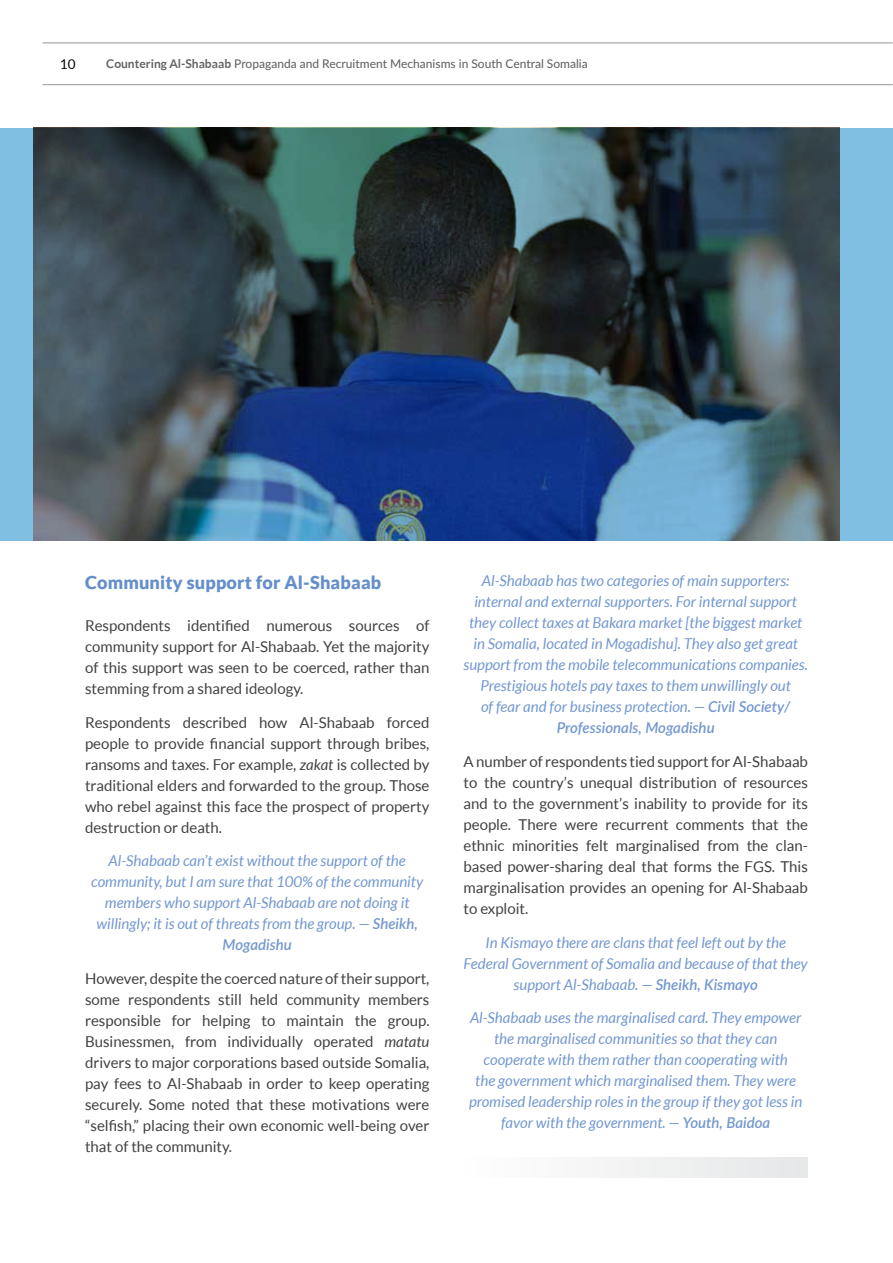
<style>
.page{position:relative;width:893px;height:1263px;background:#fff}
.page>*{position:absolute;margin:0;border:0;box-sizing:border-box;transform-origin:0 0}
.t1{font:900 18px "Lato";letter-spacing:.01em;color:#658fca}
.t2{font:15px/21px "Lato";color:#414042;text-align:justify}
.t3{font:italic 15px/21px "Lato";color:#7397cf;text-align:center}
.t4{font:13.5px "Lato";color:#000}
.t5{font:500 12px "Lato";color:#636466}
.s1{font-weight:700}
.s2{font-style:italic}
.s3{font-weight:600}
</style>
<div class="page">
<hr style="left:43px;top:43px;width:850px;height:1px;background:#939598">
<hr style="left:43px;top:84px;width:850px;height:1px;background:#939598">
<img style="left:1px;top:128px;width:892px;height:412px">
<div style="left:463px;top:1158px;width:345px;height:20px;background:#f2f2f3"></div>
<p class="t4" style="left:60px;top:57px;width:17px">10</p>
<p class="t5" style="left:106px;top:55px;width:483px"><span class="s1">Countering Al-Shabaab</span> Propaganda and Recruitment Mechanisms in South Central Somalia</p>
<p class="t1" style="left:85px;top:571px;width:298px">Community support for Al-Shabaab</p>
<p class="t2" style="left:85px;top:615px;width:346px">Respondents identified numerous sources of community support for Al-Shabaab. Yet the majority of this support was seen to be coerced, rather than stemming from a shared ideology.</p>
<p class="t2" style="left:85px;top:711px;width:346px">Respondents described how Al-Shabaab forced people to provide financial support through bribes, ransoms and taxes. For example, <span class="s2">zakat</span> is collected by traditional elders and forwarded to the group. Those who rebel against this face the prospect of property destruction or death.</p>
<p class="t3" style="left:91px;top:851px;width:333px">Al-Shabaab can’t exist without the support of the community, but I am sure that 100% of the community members who support Al-Shabaab are not doing it willingly; it is out of threats from the group. — <span class="s3">Sheikh, Mogadishu</span></p>
<p class="t2" style="left:85px;top:968px;width:346px">However, despite the coerced nature of their support, some respondents still held community members responsible for helping to maintain the group.<br>Businessmen, from individually operated <span class="s2">matatu </span>drivers to major corporations based outside Somalia, pay fees to Al-Shabaab in order to keep operating securely. Some noted that these motivations were “selfish,” placing their own economic well-being over that of the community.</p>
<p class="t3" style="left:463px;top:571px;width:346px">Al-Shabaab has two categories of main supporters: internal and external supporters. For internal support they collect taxes at Bakara market [the biggest market in Somalia, located in Mogadishu]. They also get great support from the mobile telecommunications companies.<br>Prestigious hotels pay taxes to them unwillingly out<br>of fear and for business protection. — <span class="s3">Civil Society/ Professionals, Mogadishu</span></p>
<p class="t2" style="left:463px;top:751px;width:346px">A number of respondents tied support for Al-Shabaab to the country’s unequal distribution of resources and to the government’s inability to provide for its people. There were recurrent comments that the ethnic minorities felt marginalised from the clan&shy;based power-sharing deal that forms the FGS. This marginalisation provides an opening for Al-Shabaab to exploit.</p>
<p class="t3" style="left:464px;top:932px;width:346px">In Kismayo there are clans that feel left out by the<br>Federal Government of Somalia and because of that they support Al-Shabaab. — <span class="s3">Sheikh, Kismayo</span></p>
<p class="t3" style="left:469px;top:1008px;width:335px">Al-Shabaab uses the marginalised card. They empower the marginalised communities so that they can cooperate with them rather than cooperating with<br>the government which marginalised them. They were promised leadership roles in the group if they got less in favor with the government. — <span class="s3">Youth, Baidoa</span></p>
</div>
